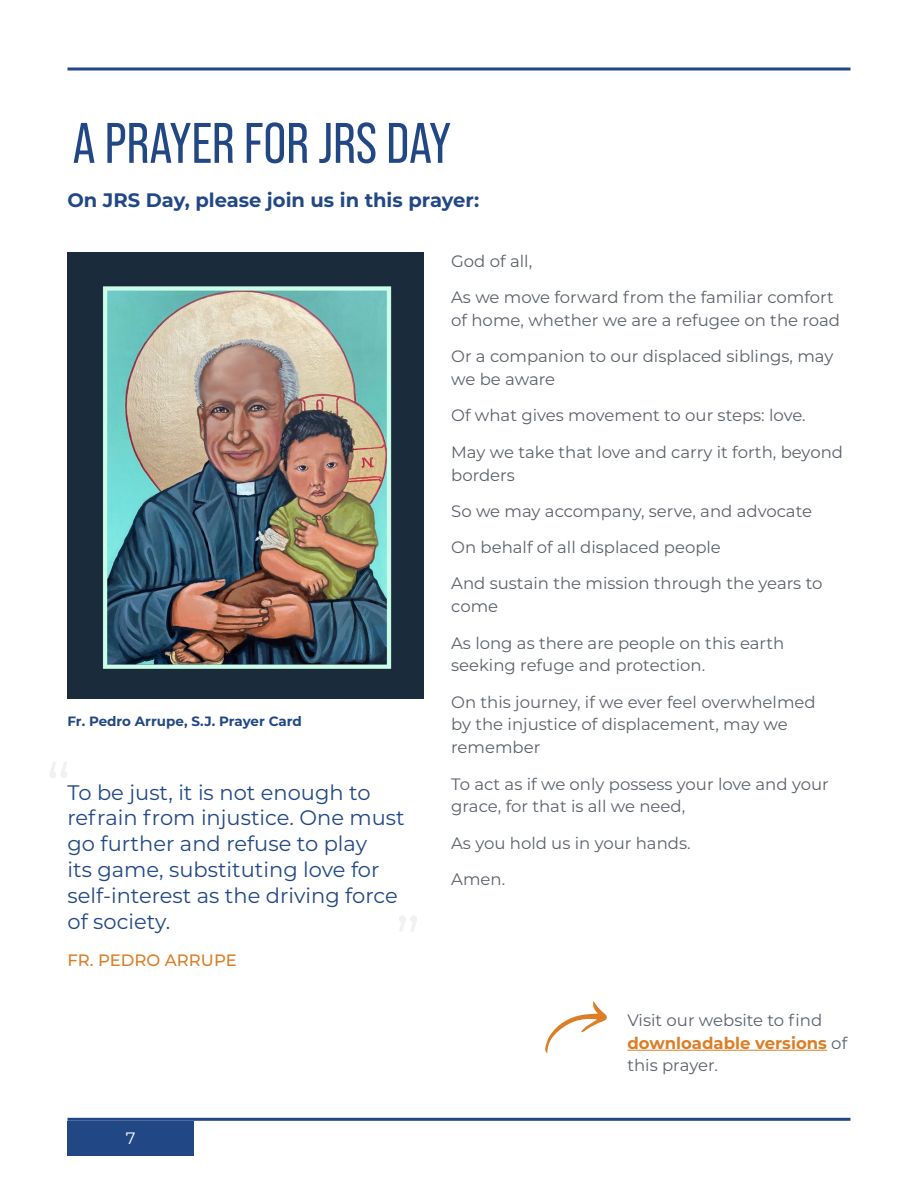
<style>
.page{position:relative;width:918px;height:1188px;background:#fff}
.page>*{position:absolute;margin:0;border:0;box-sizing:border-box;transform-origin:0 0}
.t1{font:57px "Bebas Neue Pro";color:#214885}
.t2{font:21px/25.8px "Montserrat";color:#214885}
.t3{font:700 19.5px "Montserrat";color:#214885}
.t4{font:16.5px/22.8px "Montserrat";color:#5b616b}
.t5{font:500 16.5px "Montserrat";color:#db7e27}
.t6{font:16.5px "Montserrat";color:#fff}
.t7{font:700 13.5px "Montserrat";letter-spacing:-.005em;color:#214885}
.s1{font-weight:700;color:#db7e27}
</style>
<div class="page">
<svg style="left:545px;top:1001px;width:62px;height:53px"></svg>
<hr style="left:627px;top:1050px;width:200px;height:1px;background:#db7e27">
<hr style="left:68px;top:68px;width:782px;height:3px;background:#214885">
<hr style="left:68px;top:1118px;width:782px;height:3px;background:#214885">
<div style="left:68px;top:1121px;width:126px;height:34px;background:#214885"></div>
<img style="left:68px;top:253px;width:356px;height:446px">
<h1 class="t1" style="left:73px;top:111px;width:380px">A PRAYER FOR JRS DAY</h1>
<p class="t3" style="left:68px;top:186px;width:413px">On JRS Day, please join us in this prayer:</p>
<p class="t7" style="left:68px;top:711px;width:236px">Fr. Pedro Arrupe, S.J. Prayer Card</p>
<p class="t2" style="left:68px;top:778px;width:339px">To be just, it is not enough to refrain from injustice. One must go further and refuse to play<br>its game, substituting love for self-interest as the driving force of society.</p>
<p class="t5" style="left:68px;top:948px;width:171px">FR. PEDRO ARRUPE</p>
<p class="t6" style="left:126px;top:1127px;width:11px">7</p>
<p class="t4" style="left:451px;top:249px;width:82px">God of all,</p>
<p class="t4" style="left:451px;top:285px;width:390px">As we move forward from the familiar comfort of home, whether we are a refugee on the road</p>
<p class="t4" style="left:451px;top:345px;width:384px">Or a companion to our displaced siblings, may we be aware</p>
<p class="t4" style="left:451px;top:404px;width:356px">Of what gives movement to our steps: love.</p>
<p class="t4" style="left:451px;top:440px;width:393px">May we take that love and carry it forth, beyond borders</p>
<p class="t4" style="left:451px;top:492px;width:362px;line-height:36.3px">So we may accompany, serve, and advocate<br>On behalf of all displaced people</p>
<p class="t4" style="left:451px;top:572px;width:373px">And sustain the mission through the years to come</p>
<p class="t4" style="left:451px;top:631px;width:335px">As long as there are people on this earth seeking refuge and protection.</p>
<p class="t4" style="left:451px;top:690px;width:366px">On this journey, if we ever feel overwhelmed by the injustice of displacement, may we remember</p>
<p class="t4" style="left:451px;top:772px;width:379px">To act as if we only possess your love and your grace, for that is all we need,</p>
<p class="t4" style="left:451px;top:831px;width:241px">As you hold us in your hands.</p>
<p class="t4" style="left:451px;top:867px;width:56px">Amen.</p>
<p class="t4" style="left:627px;top:1008px;width:221px">Visit our website to find <span class="s1">downloadable versions</span> of this prayer.</p>
</div>
